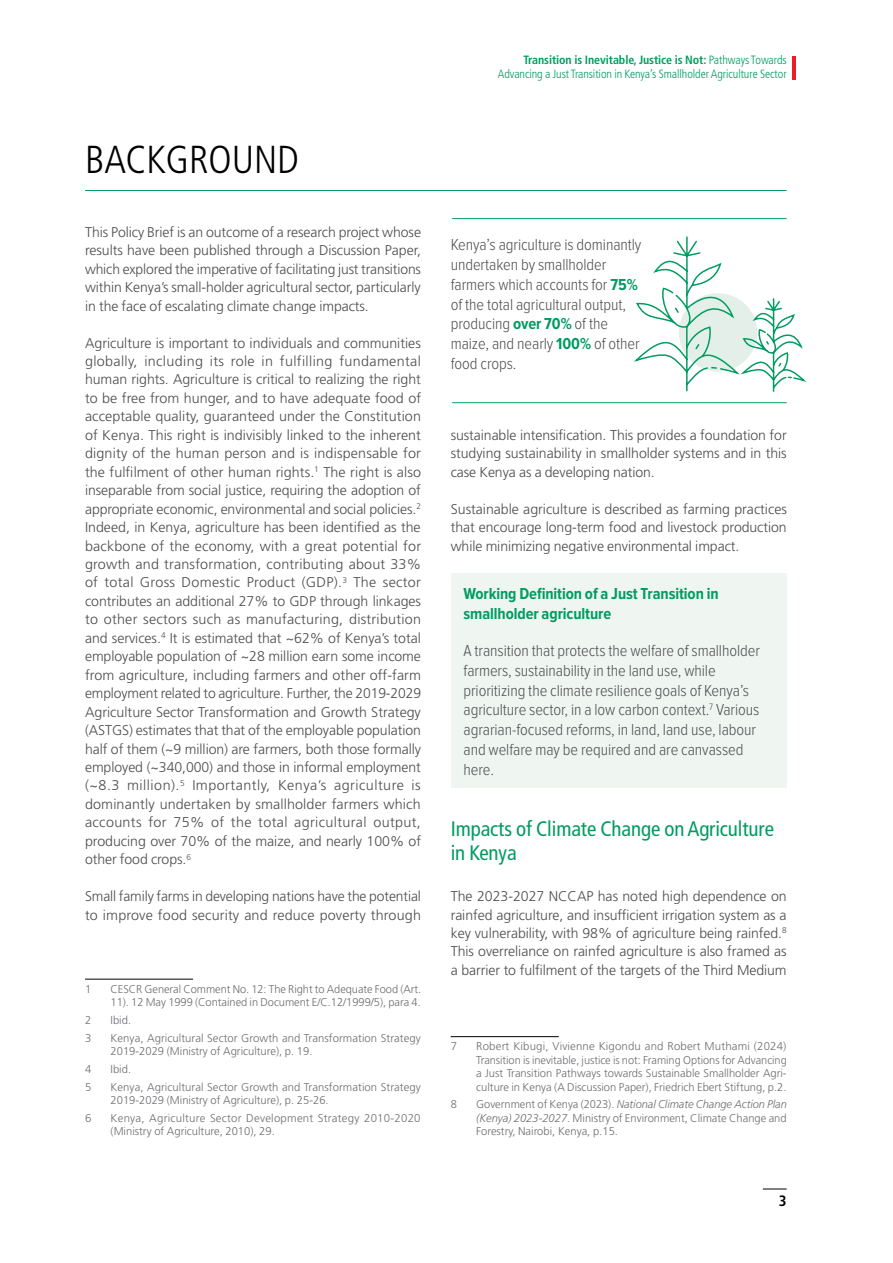
<style>
.page{position:relative;width:893px;height:1263px;background:#fff}
.page>*{position:absolute;margin:0;border:0;box-sizing:border-box;transform-origin:0 0}
.t1{font:300 condensed 39px "Frutiger LT Std";color:#000}
.t2{font:condensed 21px/24.2px "Frutiger LT Std";letter-spacing:-.005em;color:#009c61}
.t3{font:300 16.5px/19.8px "Proxima Nova Cond";letter-spacing:-.005em;color:#4d4d4f}
.t4{font:700 16.5px/19.8px "Proxima Nova Cond";letter-spacing:-.005em;color:#009c61}
.t5{font:700 condensed 15px "Frutiger LT Std";color:#000}
.t6{font:300 14.1px/18.5px "Frutiger LT Std";letter-spacing:-.005em;color:#4d4d4f;text-align:justify}
.t7{font:300 condensed 12px/14.4px "Frutiger LT Std";letter-spacing:-.005em;color:#009c61;text-align:right}
.t8{font:300 11.25px/13.5px "Frutiger LT Std";color:#6d6e71}
.t9{font:300 11.25px/13.5px "Frutiger LT Std";letter-spacing:.02em;color:#6d6e71}
.s1{font-weight:700}
.s2{font-weight:700;color:#009c61}
.s3{font-style:italic}
</style>
<div class="page">
<hr style="left:85px;top:979px;width:108px;height:1px;background:#000">
<hr style="left:452px;top:402px;width:335px;height:1px;background:#009c61">
<hr style="left:452px;top:218px;width:335px;height:1px;background:#009c61">
<hr style="left:85px;top:190px;width:702px;height:1px;background:#009c61">
<div style="left:451px;top:574px;width:336px;height:214px;background:#eff6f2"></div>
<hr style="left:451px;top:1036px;width:108px;height:1px;background:#000">
<svg style="left:633px;top:236px;width:174px;height:156px"></svg>
<svg style="left:763px;top:1188px;width:24px;height:1px"></svg>
<hr style="left:792px;top:57px;width:4px;height:23px;background:#ed1d24">
<h1 class="t1" style="left:85px;top:138px;width:215px">BACKGROUND</h1>
<p class="t6" style="left:85px;top:223px;width:337px">This Policy Brief is an outcome of a research project whose results have been published through a Discussion Paper, which explored the imperative of facilitating just transitions within Kenya’s small-holder agricultural sector, particularly in the face of escalating climate change impacts.</p>
<p class="t6" style="left:85px;top:334px;width:338px">Agriculture is important to individuals and communities globally, including its role in fulfilling fundamental human rights. Agriculture is critical to realizing the right to be free from hunger, and to have adequate food of acceptable quality, guaranteed under the Constitution of Kenya. This right is indivisibly linked to the inherent dignity of the human person and is indispensable for the fulfilment of other human rights.<sup>1</sup> The right is also inseparable from social justice, requiring the adoption of appropriate economic, environmental and social policies.<sup>2<br></sup>Indeed, in Kenya, agriculture has been identified as the backbone of the economy, with a great potential for growth and transformation, contributing about 33% of total Gross Domestic Product (GDP).<sup>3</sup> The sector contributes an additional 27% to GDP through linkages to other sectors such as manufacturing, distribution and services.<sup>4</sup> It is estimated that ~62% of Kenya’s total employable population of ~28 million earn some income from agriculture, including farmers and other off-farm employment related to agriculture. Further, the 2019-2029<br>Agriculture Sector Transformation and Growth Strategy (ASTGS) estimates that that of the employable population half of them (~9 million) are farmers, both those formally employed (~340,000) and those in informal employment (~8.3 million).<sup>5</sup> Importantly, Kenya’s agriculture is dominantly undertaken by smallholder farmers which accounts for 75% of the total agricultural output, producing over 70% of the maize, and nearly 100% of other food crops.<sup>6</sup></p>
<p class="t6" style="left:85px;top:887px;width:337px">Small family farms in developing nations have the potential to improve food security and reduce poverty through</p>
<p class="t8" style="left:85px;top:982px;width:8px">1</p>
<p class="t8" style="left:111px;top:982px;width:312px">CESCR General Comment No. 12: The Right to Adequate Food (Art.<br>11). 12 May 1999 (Contained in Document E/C.12/1999/5), para 4.</p>
<p class="t8" style="left:85px;top:1013px;width:8px">2</p>
<p class="t8" style="left:111px;top:1013px;width:22px">Ibid.</p>
<p class="t8" style="left:85px;top:1031px;width:8px">3</p>
<p class="t8" style="left:111px;top:1031px;width:312px">Kenya, Agricultural Sector Growth and Transformation Strategy<br>2019-2029 (Ministry of Agriculture), p. 19.</p>
<p class="t8" style="left:85px;top:1062px;width:8px">4</p>
<p class="t8" style="left:111px;top:1062px;width:22px">Ibid.</p>
<p class="t8" style="left:85px;top:1080px;width:8px">5</p>
<p class="t8" style="left:111px;top:1080px;width:312px">Kenya, Agricultural Sector Growth and Transformation Strategy<br>2019-2029 (Ministry of Agriculture), p. 25-26.</p>
<p class="t8" style="left:85px;top:1111px;width:8px">6</p>
<p class="t9" style="left:111px;top:1111px;width:312px">Kenya, Agriculture Sector Development Strategy 2010-2020 (Ministry of Agriculture, 2010), 29.</p>
<p class="t7" style="left:498px;top:53px;width:290px"><span class="s1">Transition is Inevitable, Justice is Not:</span> Pathways Towards<br>Advancing a Just Transition in Kenya’s Smallholder Agriculture Sector</p>
<p class="t3" style="left:451px;top:235px;width:192px">Kenya’s agriculture is dominantly undertaken by smallholder farmers which accounts for <span class="s2">75% </span>of the total agricultural output, producing <span class="s2">over 70%</span> of the maize, and nearly <span class="s2">100%</span> of other food crops.</p>
<p class="t6" style="left:451px;top:426px;width:337px">sustainable intensification. This provides a foundation for studying sustainability in smallholder systems and in this case Kenya as a developing nation.</p>
<p class="t6" style="left:451px;top:500px;width:338px">Sustainable agriculture is described as farming practices that encourage long-term food and livestock production while minimizing negative environmental impact.</p>
<p class="t4" style="left:463px;top:584px;width:257px">Working Definition of a Just Transition in smallholder agriculture</p>
<p class="t3" style="left:463px;top:641px;width:298px">A transition that protects the welfare of smallholder farmers, sustainability in the land use, while prioritizing the climate resilience goals of Kenya’s agriculture sector, in a low carbon context.<sup>7</sup> Various agrarian-focused reforms, in land, land use, labour and welfare may be required and are canvassed here.</p>
<h2 class="t2" style="left:451px;top:816px;width:325px">Impacts of Climate Change on Agriculture in Kenya</h2>
<p class="t6" style="left:451px;top:887px;width:337px">The 2023-2027 NCCAP has noted high dependence on rainfed agriculture, and insufficient irrigation system as a key vulnerability, with 98% of agriculture being rainfed.<sup>8<br></sup>This overreliance on rainfed agriculture is also framed as a barrier to fulfilment of the targets of the Third Medium</p>
<p class="t8" style="left:451px;top:1040px;width:8px">7</p>
<p class="t8" style="left:476px;top:1040px;width:312px;text-align:justify">Robert Kibugi, Vivienne Kigondu and Robert Muthami (2024)<br>Transition is inevitable, justice is not: Framing Options for Advancing a Just Transition Pathways towards Sustainable Smallholder Agri&shy;culture in Kenya (A Discussion Paper), Friedrich Ebert Stiftung, p.2.</p>
<p class="t8" style="left:451px;top:1098px;width:8px">8</p>
<p class="t8" style="left:476px;top:1098px;width:312px;text-align:justify">Government of Kenya (2023). <span class="s3">National Climate Change Action Plan (Kenya) 2023-2027</span>. Ministry of Environment, Climate Change and Forestry, Nairobi, Kenya, p.15.</p>
<p class="t5" style="left:779px;top:1192px;width:9px">3</p>
</div>
